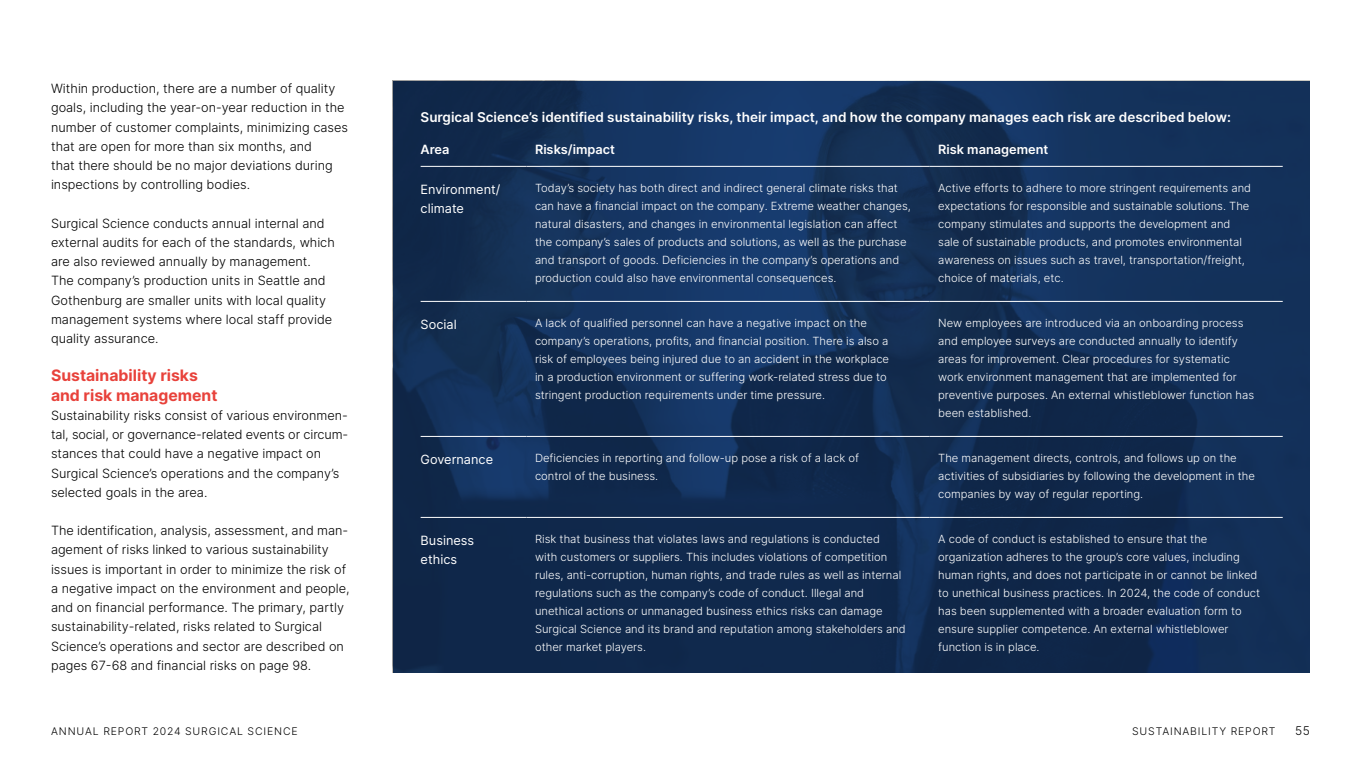
<style>
.page{position:relative;width:1361px;height:766px;background:#fff}
.page>*{position:absolute;margin:0;border:0;box-sizing:border-box;transform-origin:0 0}
.t1{font:700 15.75px/19.2px "Inter";color:#e8423b}
.t2{font:600 13.5px "Inter";color:#fff}
.t3{font:300 12.75px/19.2px "Inter";color:#000}
.t4{font:12.75px/19.2px "Inter";color:#fff}
.t5{font:600 12.75px "Inter";color:#fff}
.t6{font:300 12px "Inter";color:#000}
.t7{font:300 11.25px/18px "Inter";color:#fff}
.t8{font:300 10.5px "Inter";letter-spacing:.08em;color:#000}
</style>
<div class="page">
<img style="left:393px;top:81px;width:917px;height:591px">
<hr style="left:421px;top:166px;width:105px;height:1px;background:#fff">
<hr style="left:526px;top:166px;width:403px;height:1px;background:#fff">
<hr style="left:929px;top:166px;width:353px;height:1px;background:#fff">
<hr style="left:421px;top:301px;width:105px;height:1px;background:#fff">
<hr style="left:526px;top:301px;width:403px;height:1px;background:#fff">
<hr style="left:929px;top:301px;width:353px;height:1px;background:#fff">
<hr style="left:421px;top:436px;width:105px;height:1px;background:#fff">
<hr style="left:526px;top:436px;width:403px;height:1px;background:#fff">
<hr style="left:929px;top:436px;width:353px;height:1px;background:#fff">
<hr style="left:421px;top:517px;width:105px;height:1px;background:#fff">
<hr style="left:526px;top:517px;width:403px;height:1px;background:#fff">
<hr style="left:929px;top:517px;width:353px;height:1px;background:#fff">
<p class="t3" style="left:51px;top:79px;width:298px">Within production, there are a number of quality goals, including the year-on-year reduction in the number of customer complaints, minimizing cases that are open for more than six months, and<br>that there should be no major deviations during inspections by controlling bodies.</p>
<p class="t3" style="left:51px;top:213px;width:285px">Surgical Science conducts annual internal and external audits for each of the standards, which are also reviewed annually by management.<br>The company’s production units in Seattle and Gothenburg are smaller units with local quality management systems where local staff provide quality assurance.</p>
<h1 class="t1" style="left:51px;top:365px;width:168px">Sustainability risks and risk management</h1>
<p class="t3" style="left:51px;top:405px;width:299px">Sustainability risks consist of various environmen&shy;tal, social, or governance-related events or circum&shy;stances that could have a negative impact on Surgical Science’s operations and the company’s selected goals in the area.</p>
<p class="t3" style="left:51px;top:520px;width:300px">The identification, analysis, assessment, and man&shy;agement of risks linked to various sustainability issues is important in order to minimize the risk of a negative impact on the environment and people, and on financial performance. The primary, partly sustainability-related, risks related to Surgical Science’s operations and sector are described on pages 67-68 and financial risks on page 98.</p>
<p class="t2" style="left:421px;top:107px;width:812px">Surgical Science’s identified sustainability risks, their impact, and how the company manages each risk are described below:</p>
<p class="t5" style="left:421px;top:139px;width:30px">Area</p>
<p class="t5" style="left:535px;top:139px;width:81px">Risks/impact</p>
<p class="t5" style="left:938px;top:139px;width:112px">Risk management</p>
<p class="t4" style="left:421px;top:179px;width:81px">Environment/ climate</p>
<p class="t7" style="left:535px;top:179px;width:377px">Today’s society has both direct and indirect general climate risks that can have a financial impact on the company. Extreme weather changes, natural disasters, and changes in environmental legislation can affect the company’s sales of products and solutions, as well as the purchase and transport of goods. Deficiencies in the company’s operations and production could also have environmental consequences.</p>
<p class="t7" style="left:938px;top:179px;width:314px">Active efforts to adhere to more stringent requirements and expectations for responsible and sustainable solutions. The company stimulates and supports the development and sale of sustainable products, and promotes environmental awareness on issues such as travel, transportation/freight, choice of materials, etc.</p>
<p class="t4" style="left:421px;top:314px;width:38px">Social</p>
<p class="t7" style="left:535px;top:314px;width:356px">A lack of qualified personnel can have a negative impact on the company’s operations, profits, and financial position. There is also a risk of employees being injured due to an accident in the workplace in a production environment or suffering work-related stress due to stringent production requirements under time pressure.</p>
<p class="t7" style="left:938px;top:314px;width:317px">New employees are introduced via an onboarding process and employee surveys are conducted annually to identify areas for improvement. Clear procedures for systematic work environment management that are implemented for preventive purposes. An external whistleblower function has been established.</p>
<p class="t4" style="left:421px;top:449px;width:74px">Governance</p>
<p class="t7" style="left:535px;top:449px;width:325px">Deficiencies in reporting and follow-up pose a risk of a lack of control of the business.</p>
<p class="t7" style="left:938px;top:449px;width:318px">The management directs, controls, and follows up on the activities of subsidiaries by following the development in the companies by way of regular reporting.</p>
<p class="t4" style="left:421px;top:530px;width:55px">Business ethics</p>
<p class="t7" style="left:535px;top:530px;width:372px">Risk that business that violates laws and regulations is conducted<br>with customers or suppliers. This includes violations of competition rules, anti-corruption, human rights, and trade rules as well as internal regulations such as the company’s code of conduct. Illegal and unethical actions or unmanaged business ethics risks can damage Surgical Science and its brand and reputation among stakeholders and other market players.</p>
<p class="t7" style="left:938px;top:530px;width:323px">A code of conduct is established to ensure that the organization adheres to the group’s core values, including human rights, and does not participate in or cannot be linked to unethical business practices. In 2024, the code of conduct has been supplemented with a broader evaluation form to ensure supplier competence. An external whistleblower function is in place.</p>
<p class="t8" style="left:51px;top:723px;width:248px">ANNUAL REPORT 2024 SURGICAL SCIENCE</p>
<p class="t8" style="left:1132px;top:723px;width:145px">SUSTAINABILITY REPORT</p>
<p class="t6" style="left:1295px;top:721px;width:16px">55</p>
</div>
